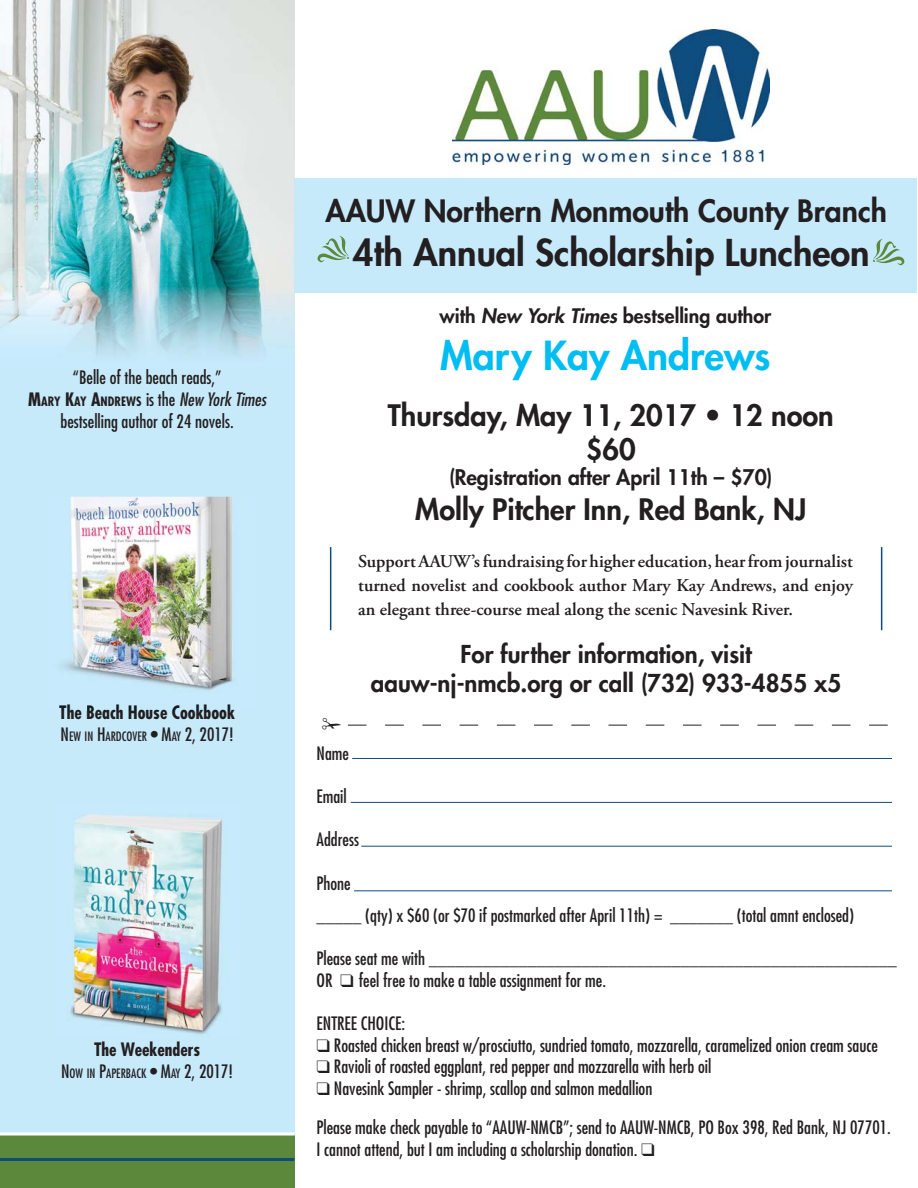
<style>
.page{position:relative;width:918px;height:1188px;background:#fff}
.page>*{position:absolute;margin:0;border:0;box-sizing:border-box;transform-origin:0 0}
.t1{font:800 39px "Futura Std";color:#00bdf2}
.t2{font:800 36px "Futura Std";color:#231f20}
.t3{font:800 30px "Futura Std";color:#231f20}
.t4{font:800 28.8px/34.5px "Futura Std";color:#231f20;text-align:center}
.t5{font:800 24px/28.8px "Futura Std";color:#231f20;text-align:center}
.t6{font:800 21px "Futura Std";color:#231f20}
.t7{font:800 19.5px "Futura Std";color:#231f20}
.t8{font:condensed 18px/21.6px "Futura Std";color:#231f20}
.t9{font:600 18px/24px "Adobe Garamond Pro";color:#231f20;text-align:justify}
.t10{font:700 condensed 18px "Futura Std";color:#121b21}
.t11{font:700 condensed 18px "Futura Std";color:#231f20}
.t12{font:condensed 12.6px "Futura Std";color:#231f20}
.s1{font-weight:700}
.s2{font-weight:700;font-size:12.6px}
.s3{font-style:italic}
.s4{font-size:18px}
</style>
<div class="page">
<div style="left:0;top:0;width:294px;height:1188px;background:#c7eafb"></div>
<div style="left:0;top:1134px;width:295px;height:54px;background:#5c883c"></div>
<hr style="left:0;top:1133px;width:295px;height:3px;background:#fff">
<hr style="left:0;top:1158px;width:294px;height:3px;background:#0f4b7b">
<hr style="left:352px;top:758px;width:540px;height:1px;background:#0f4c7d">
<svg style="left:348px;top:725px;width:540px;height:1px"></svg>
<hr style="left:351px;top:802px;width:541px;height:1px;background:#0f4c7d">
<hr style="left:361px;top:846px;width:531px;height:1px;background:#0f4c7d">
<hr style="left:354px;top:890px;width:538px;height:1px;background:#0f4c7d">
<img style="left:0;top:0;width:294px;height:356px">
<img style="left:63px;top:497px;width:171px;height:194px">
<img style="left:69px;top:814px;width:154px;height:220px">
<div style="left:294px;top:179px;width:623px;height:114px;background:#c7eafb"></div>
<img style="left:452px;top:29px;width:317px;height:136px">
<hr style="left:330px;top:547px;width:1px;height:83px;background:#0f4c7d">
<hr style="left:881px;top:547px;width:1px;height:83px;background:#0f4c7d">
<svg style="left:873px;top:239px;width:31px;height:26px"></svg>
<svg style="left:318px;top:236px;width:31px;height:26px"></svg>
<p class="t8" style="left:28px;top:368px;width:239px;text-align:center">“Belle of the beach reads,”<br><span class="s1">M</span><span class="s2">ARY</span> <span class="s1">K</span><span class="s2">AY</span> <span class="s1">A</span><span class="s2">NDREWS</span> is the <span class="s3">New York Times </span>bestselling author of 24 novels.</p>
<p class="t10" style="left:59px;top:702px;width:177px">The Beach House Cookbook</p>
<p class="t12" style="left:61px;top:729px;width:175px"><span class="s4">N</span>EW IN <span class="s4">H</span>ARDCOVER <span class="s4">• M</span>AY <span class="s4">2, 2017!</span></p>
<p class="t11" style="left:94px;top:1039px;width:108px">The Weekenders</p>
<p class="t12" style="left:61px;top:1066px;width:173px"><span class="s4">N</span>OW IN <span class="s4">P</span>APERBACK <span class="s4">• M</span>AY <span class="s4">2, 2017!</span></p>
<h3 class="t3" style="left:325px;top:197px;width:563px">AAUW Northern Monmouth County Branch</h3>
<h2 class="t2" style="left:353px;top:236px;width:518px">4th Annual Scholarship Luncheon</h2>
<p class="t7" style="left:440px;top:307px;width:333px">with <span class="s3">New York Times</span> bestselling author</p>
<h1 class="t1" style="left:440px;top:337px;width:332px">Mary Kay Andrews</h1>
<h3 class="t4" style="left:388px;top:400px;width:447px">Thursday, May 11, 2017 • 12 noon $60</h3>
<p class="t6" style="left:449px;top:468px;width:325px">(Registration after April 11th – $70)</p>
<h3 class="t4" style="left:415px;top:494px;width:393px">Molly Pitcher Inn, Red Bank, NJ</h3>
<p class="t9" style="left:358px;top:551px;width:496px">Support AAUW’s fundraising for higher education, hear from journalist turned novelist and cookbook author Mary Kay Andrews, and enjoy an elegant three-course meal along the scenic Navesink River.</p>
<h3 class="t5" style="left:371px;top:642px;width:472px">For further information, visit aauw-nj-nmcb.org or call (732) 933-4855 x5</h3>
<p class="t8" style="left:317px;top:744px;width:34px">Name</p>
<p class="t8" style="left:317px;top:787px;width:32px">Email</p>
<p class="t8" style="left:317px;top:830px;width:44px">Address</p>
<p class="t8" style="left:317px;top:868px;width:539px;line-height:32.4px">Phone<br>_____ (qty) x $60 (or $70 if postmarked after April 11th) = _______ (total amnt enclosed)</p>
<p class="t8" style="left:317px;top:949px;width:582px">Please seat me with ____________________________________________________<br>OR ❑ feel free to make a table assignment for me.</p>
<p class="t8" style="left:317px;top:1014px;width:90px">ENTREE CHOICE:</p>
<p class="t8" style="left:317px;top:1035px;width:563px">❑ Roasted chicken breast w/prosciutto, sundried tomato, mozzarella, caramelized onion cream sauce</p>
<p class="t8" style="left:317px;top:1057px;width:396px">❑ Ravioli of roasted eggplant, red pepper and mozzarella with herb oil</p>
<p class="t8" style="left:317px;top:1069px;width:576px;line-height:39.6px">❑ Navesink Sampler - shrimp, scallop and salmon medallion<br>Please make check payable to “AAUW-NMCB”; send to AAUW-NMCB, PO Box 398, Red Bank, NJ 07701.</p>
<p class="t8" style="left:317px;top:1140px;width:340px">I cannot attend, but I am including a scholarship donation. ❑</p>
</div>
